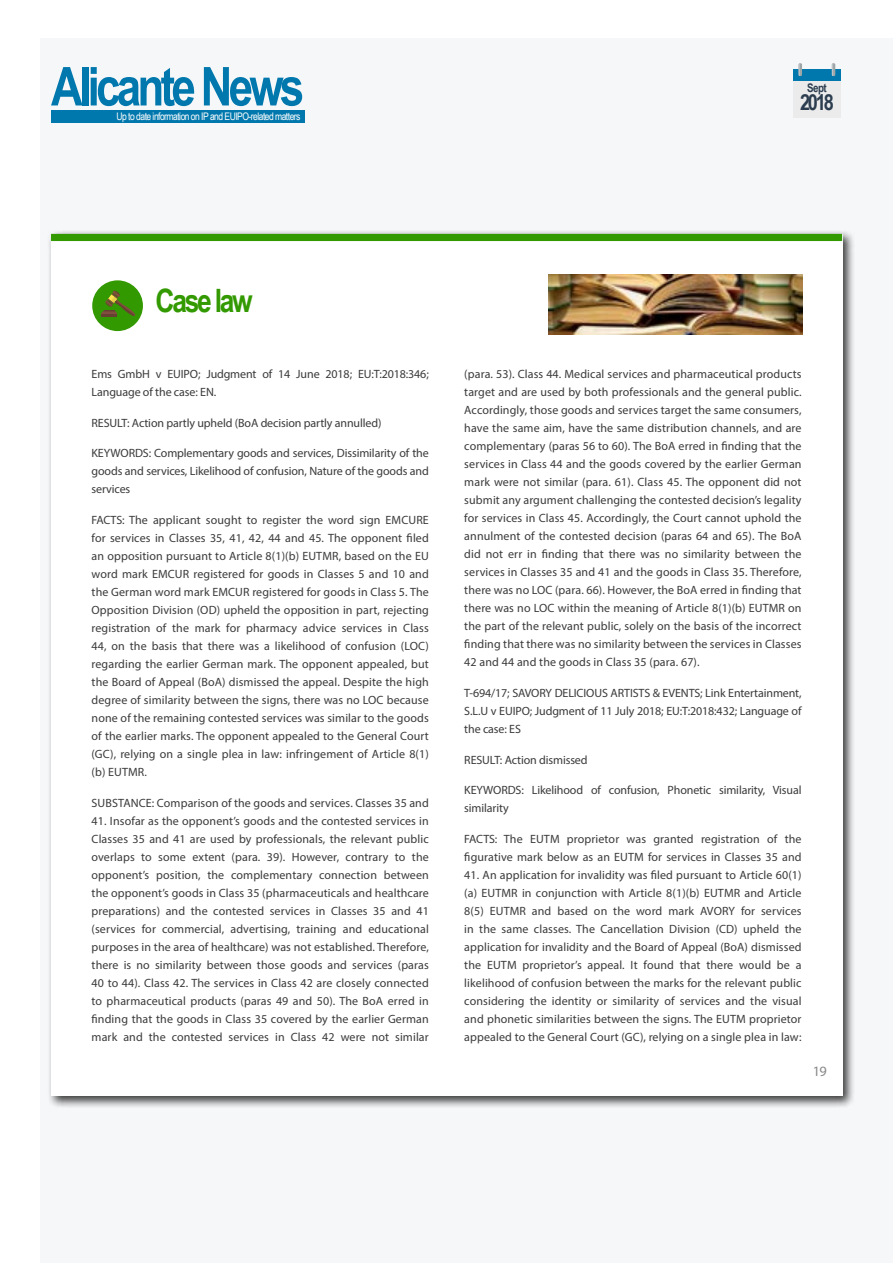
<style>
.page{position:relative;width:893px;height:1263px;background:#fff}
.page>*{position:absolute;margin:0;border:0;box-sizing:border-box;transform-origin:0 0}
.t1{font:700 53.7px "Arial Narrow";letter-spacing:-.07em;color:#0078ad}
.t2{font:700 32.25px "Arial Narrow";letter-spacing:-.07em;color:#390}
.t3{font:700 22.2px "Arial Narrow";color:#2b3d4f}
.t4{font:14.25px "Myriad Pro";color:#87888a}
.t5{font:12px/18px "Myriad Pro";letter-spacing:.005em;color:#3b3a3c;text-align:justify}
.t6{font:700 11.85px "Arial Narrow";color:#2b3d4f}
.t7{font:10.35px "Arial Narrow";letter-spacing:-.05em;color:#fff}
</style>
<div class="page">
<div style="left:40px;top:38px;width:853px;height:1225px;background:#f6f7f9"></div>
<div style="left:51px;top:110px;width:253px;height:12px;background:#0078ad"></div>
<div style="left:793px;top:70px;width:48px;height:48px;background:#ebebeb"></div>
<div style="left:793px;top:70px;width:48px;height:11px;background:#0078ad"></div>
<svg style="left:799px;top:63px;width:4px;height:14px"></svg>
<svg style="left:832px;top:63px;width:4px;height:14px"></svg>
<div style="left:48px;top:230px;width:807px;height:878px;background:#000;opacity:.75"></div>
<div style="left:51px;top:234px;width:791px;height:861px;background:#fff"></div>
<img style="left:549px;top:274px;width:253px;height:61px">
<div style="left:51px;top:234px;width:791px;height:7px;background:#390"></div>
<div style="left:92px;top:280px;width:51px;height:51px;background:#390;border-radius:50%"></div>
<svg style="left:101px;top:290px;width:34px;height:26px"></svg>
<h1 class="t1" style="left:51px;top:46px;width:255px">Alicante News</h1>
<p class="t7" style="left:117px;top:109px;width:185px">Up to date information on IP and EUIPO-related matters</p>
<p class="t6" style="left:807px;top:79px;width:21px">Sept</p>
<h3 class="t3" style="left:800px;top:86px;width:35px">2018</h3>
<h2 class="t2" style="left:156px;top:277px;width:99px">Case law</h2>
<p class="t5" style="left:92px;top:365px;width:339px">Ems GmbH v EUIPO; Judgment of 14 June 2018; EU:T:2018:346;<br>Language of the case: EN.</p>
<p class="t5" style="left:92px;top:413px;width:291px">RESULT: Action partly upheld (BoA decision partly annulled)</p>
<p class="t5" style="left:92px;top:444px;width:339px">KEYWORDS: Complementary goods and services, Dissimilarity of the goods and services, Likelihood of confusion, Nature of the goods and services</p>
<p class="t5" style="left:92px;top:511px;width:339px">FACTS: The applicant sought to register the word sign EMCURE for services in Classes 35, 41, 42, 44 and 45. The opponent filed an opposition pursuant to Article 8(1)(b) EUTMR, based on the EU word mark EMCUR registered for goods in Classes 5 and 10 and the German word mark EMCUR registered for goods in Class 5. The Opposition Division (OD) upheld the opposition in part, rejecting registration of the mark for pharmacy advice services in Class 44, on the basis that there was a likelihood of confusion (LOC) regarding the earlier German mark. The opponent appealed, but the Board of Appeal (BoA) dismissed the appeal. Despite the high degree of similarity between the signs, there was no LOC because none of the remaining contested services was similar to the goods of the earlier marks. The opponent appealed to the General Court (GC), relying on a single plea in law: infringement of Article 8(1) (b) EUTMR.</p>
<p class="t5" style="left:92px;top:794px;width:339px">SUBSTANCE: Comparison of the goods and services. Classes 35 and</p>
<p class="t5" style="left:92px;top:812px;width:339px">41. Insofar as the opponent’s goods and the contested services in Classes 35 and 41 are used by professionals, the relevant public overlaps to some extent (para. 39). However, contrary to the opponent’s position, the complementary connection between the opponent’s goods in Class 35 (pharmaceuticals and healthcare preparations) and the contested services in Classes 35 and 41 (services for commercial, advertising, training and educational purposes in the area of healthcare) was not established. Therefore, there is no similarity between those goods and services (paras 40 to 44). Class 42. The services in Class 42 are closely connected to pharmaceutical products (paras 49 and 50). The BoA erred in finding that the goods in Class 35 covered by the earlier German mark and the contested services in Class 42 were not similar</p>
<p class="t5" style="left:464px;top:365px;width:339px">(para. 53). Class 44. Medical services and pharmaceutical products target and are used by both professionals and the general public.<br>Accordingly, those goods and services target the same consumers, have the same aim, have the same distribution channels, and are complementary (paras 56 to 60). The BoA erred in finding that the services in Class 44 and the goods covered by the earlier German mark were not similar (para. 61). Class 45. The opponent did not submit any argument challenging the contested decision’s legality for services in Class 45. Accordingly, the Court cannot uphold the annulment of the contested decision (paras 64 and 65). The BoA did not err in finding that there was no similarity between the services in Classes 35 and 41 and the goods in Class 35. Therefore, there was no LOC (para. 66). However, the BoA erred in finding that there was no LOC within the meaning of Article 8(1)(b) EUTMR on the part of the relevant public, solely on the basis of the incorrect finding that there was no similarity between the services in Classes 42 and 44 and the goods in Class 35 (para. 67).</p>
<p class="t5" style="left:464px;top:683px;width:339px">T-694/17; SAVORY DELICIOUS ARTISTS &amp; EVENTS; Link Entertainment, S.L.U v EUIPO; Judgment of 11 July 2018; EU:T:2018:432; Language of the case: ES</p>
<p class="t5" style="left:464px;top:750px;width:125px">RESULT: Action dismissed</p>
<p class="t5" style="left:464px;top:781px;width:339px">KEYWORDS: Likelihood of confusion, Phonetic similarity, Visual similarity</p>
<p class="t5" style="left:464px;top:830px;width:339px">FACTS: The EUTM proprietor was granted registration of the figurative mark below as an EUTM for services in Classes 35 and</p>
<p class="t5" style="left:464px;top:866px;width:339px">41. An application for invalidity was filed pursuant to Article 60(1) (a) EUTMR in conjunction with Article 8(1)(b) EUTMR and Article 8(5) EUTMR and based on the word mark AVORY for services in the same classes. The Cancellation Division (CD) upheld the application for invalidity and the Board of Appeal (BoA) dismissed the EUTM proprietor’s appeal. It found that there would be a likelihood of confusion between the marks for the relevant public considering the identity or similarity of services and the visual and phonetic similarities between the signs. The EUTM proprietor appealed to the General Court (GC), relying on a single plea in law:</p>
<p class="t4" style="left:813px;top:1062px;width:15px">19</p>
</div>
